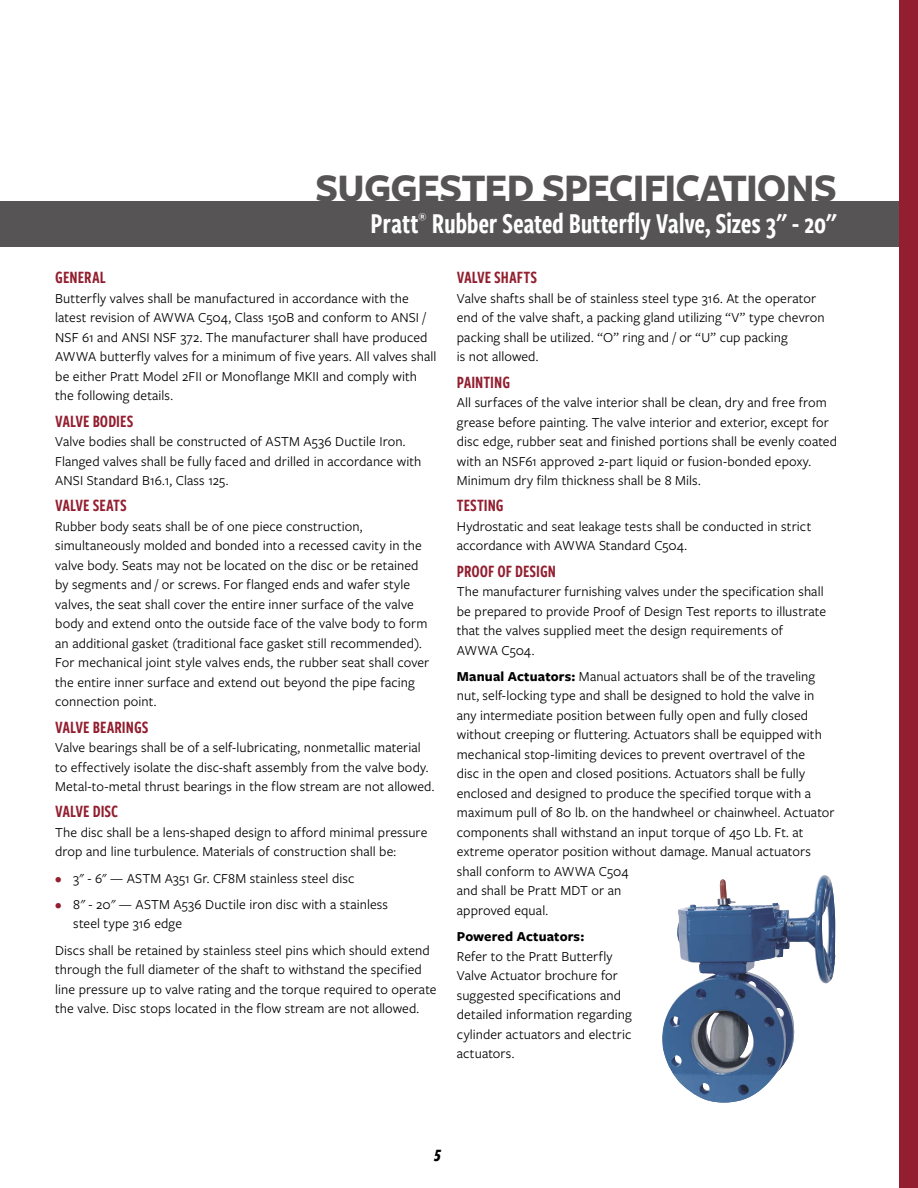
<style>
.page{position:relative;width:918px;height:1188px;background:#fff}
.page>*{position:absolute;margin:0;border:0;box-sizing:border-box;transform-origin:0 0}
.t1{font:700 40.5px "Freight Sans Pro";letter-spacing:-.02em;color:#565455}
.t2{font:30px "Freight Sans Cmp Pro Semi";letter-spacing:-.015em;color:#fff}
.t3{font:18px "Freight Sans Cmp Pro Semi";color:#921e2f}
.t4{font:italic 700 18px "Freight Sans Cmp Pro";color:#000}
.t5{font:14.25px/19.5px "Freight Sans Pro";letter-spacing:.005em;color:#000}
.t6{font:700 14.25px "Freight Sans Pro";letter-spacing:.01em;color:#000}
.t7{font:10.5px "Freight Sans Cmp Pro Semi";color:#fff}
.s1{color:#921e2f}
.s2{font-weight:700}
</style>
<div class="page">
<div style="left:0;top:201px;width:918px;height:46px;background:#565455"></div>
<div style="left:899px;top:0;width:19px;height:1188px;background:#921e2f"></div>
<img style="left:662px;top:875px;width:173px;height:228px">
<img style="left:677px;top:875px;width:147px;height:96px">
<h1 class="t1" style="left:316px;top:160px;width:523px">SUGGESTED SPECIFICATIONS</h1>
<h2 class="t2" style="left:371px;top:202px;width:468px">Pratt Rubber Seated Butterfly Valve, Sizes 3" - 20"</h2>
<p class="t7" style="left:419px;top:210px;width:10px">®</p>
<p class="t3" style="left:55px;top:265px;width:52px">GENERAL</p>
<p class="t5" style="left:55px;top:288px;width:383px">Butterfly valves shall be manufactured in accordance with the latest revision of AWWA C504, Class 150B and conform to ANSI / NSF 61 and ANSI NSF 372. The manufacturer shall have produced AWWA butterfly valves for a minimum of five years. All valves shall be either Pratt Model 2FII or Monoflange MKII and comply with the following details.</p>
<p class="t3" style="left:55px;top:409px;width:80px">VALVE BODIES</p>
<p class="t5" style="left:55px;top:431px;width:368px">Valve bodies shall be constructed of ASTM A536 Ductile Iron.<br>Flanged valves shall be fully faced and drilled in accordance with<br>ANSI Standard B16.1, Class 125.</p>
<p class="t3" style="left:55px;top:493px;width:73px">VALVE SEATS</p>
<p class="t5" style="left:55px;top:516px;width:376px">Rubber body seats shall be of one piece construction, simultaneously molded and bonded into a recessed cavity in the valve body. Seats may not be located on the disc or be retained by segments and / or screws. For flanged ends and wafer style valves, the seat shall cover the entire inner surface of the valve body and extend onto the outside face of the valve body to form an additional gasket (traditional face gasket still recommended).<br>For mechanical joint style valves ends, the rubber seat shall cover the entire inner surface and extend out beyond the pipe facing connection point.</p>
<p class="t3" style="left:55px;top:715px;width:95px">VALVE BEARINGS</p>
<p class="t5" style="left:55px;top:737px;width:381px">Valve bearings shall be of a self-lubricating, nonmetallic material to effectively isolate the disc-shaft assembly from the valve body.<br>Metal-to-metal thrust bearings in the flow stream are not allowed.</p>
<p class="t3" style="left:55px;top:799px;width:65px">VALVE DISC</p>
<p class="t5" style="left:55px;top:822px;width:374px">The disc shall be a lens-shaped design to afford minimal pressure drop and line turbulence. Materials of construction shall be:</p>
<p class="t5" style="left:55px;top:868px;width:301px"><span class="s1">•</span> 3" - 6" — ASTM A351 Gr. CF8M stainless steel disc</p>
<p class="t5" style="left:73px;top:894px;width:316px;text-indent:-18px"><span class="s1">•</span> 8" - 20" — ASTM A536 Ductile iron disc with a stainless steel type 316 edge</p>
<p class="t5" style="left:55px;top:940px;width:383px">Discs shall be retained by stainless steel pins which should extend through the full diameter of the shaft to withstand the specified line pressure up to valve rating and the torque required to operate the valve. Disc stops located in the flow stream are not allowed.</p>
<p class="t3" style="left:457px;top:265px;width:82px">VALVE SHAFTS</p>
<p class="t5" style="left:457px;top:288px;width:369px">Valve shafts shall be of stainless steel type 316. At the operator end of the valve shaft, a packing gland utilizing “V” type chevron packing shall be utilized. “O” ring and / or “U” cup packing<br>is not allowed.</p>
<p class="t3" style="left:457px;top:370px;width:55px">PAINTING</p>
<p class="t5" style="left:457px;top:392px;width:382px">All surfaces of the valve interior shall be clean, dry and free from grease before painting. The valve interior and exterior, except for disc edge, rubber seat and finished portions shall be evenly coated with an NSF61 approved 2-part liquid or fusion-bonded epoxy.<br>Minimum dry film thickness shall be 8 Mils.</p>
<p class="t3" style="left:457px;top:493px;width:48px">TESTING</p>
<p class="t5" style="left:457px;top:516px;width:356px">Hydrostatic and seat leakage tests shall be conducted in strict accordance with AWWA Standard C504.</p>
<p class="t3" style="left:457px;top:559px;width:101px">PROOF OF DESIGN</p>
<p class="t5" style="left:457px;top:581px;width:371px">The manufacturer furnishing valves under the specification shall be prepared to provide Proof of Design Test reports to illustrate that the valves supplied meet the design requirements of AWWA C504.</p>
<p class="t5" style="left:457px;top:666px;width:379px"><span class="s2">Manual Actuators:</span> Manual actuators shall be of the traveling nut, self-locking type and shall be designed to hold the valve in any intermediate position between fully open and fully closed without creeping or fluttering. Actuators shall be equipped with mechanical stop-limiting devices to prevent overtravel of the<br>disc in the open and closed positions. Actuators shall be fully enclosed and designed to produce the specified torque with a maximum pull of 80 lb. on the handwheel or chainwheel. Actuator components shall withstand an input torque of 450 Lb. Ft. at extreme operator position without damage. Manual actuators shall conform to AWWA C504<br>and shall be Pratt MDT or an<br>approved equal.</p>
<p class="t6" style="left:457px;top:927px;width:129px">Powered Actuators:</p>
<p class="t5" style="left:457px;top:946px;width:177px">Refer to the Pratt Butterfly<br>Valve Actuator brochure for suggested specifications and detailed information regarding cylinder actuators and electric actuators.</p>
<p class="t4" style="left:433px;top:1143px;width:13px">5</p>
</div>
